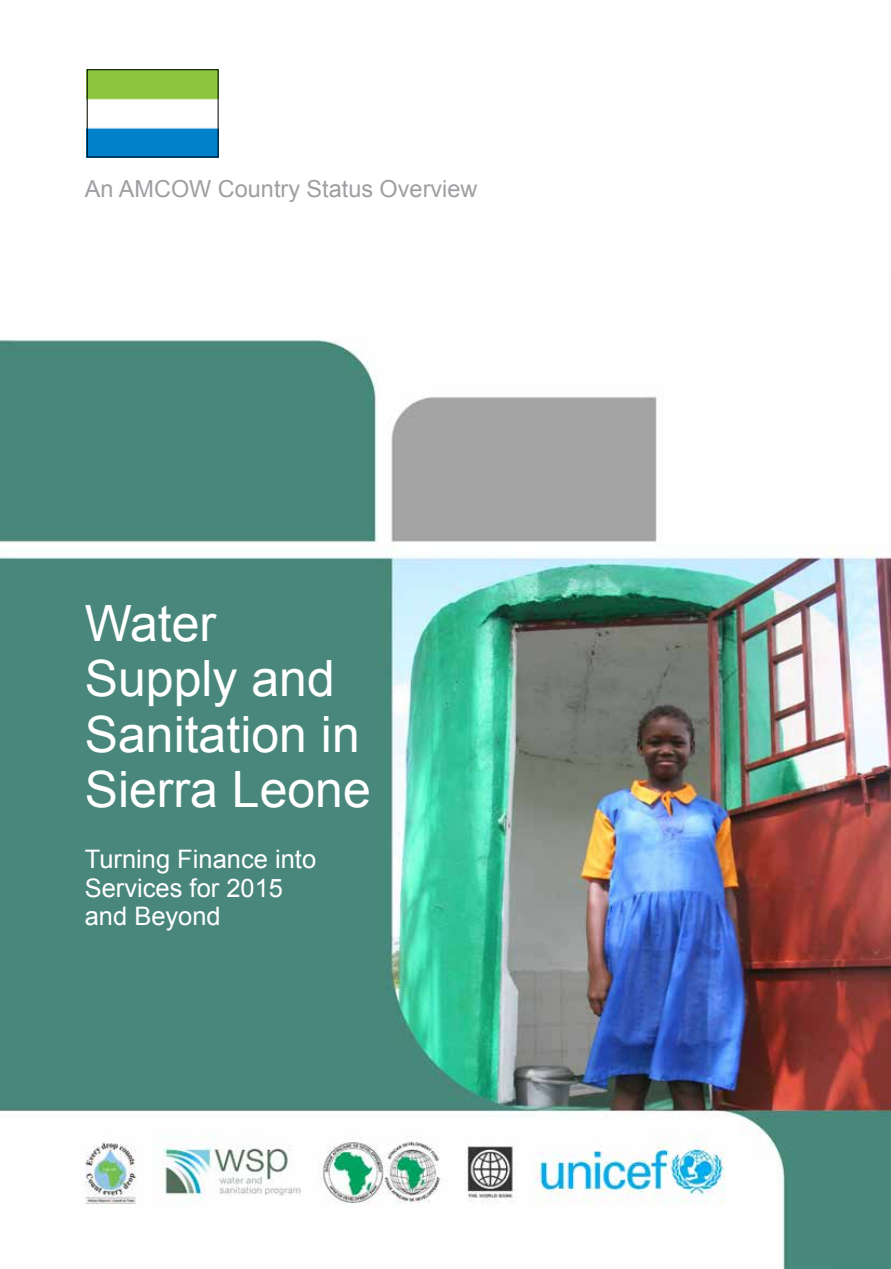
<style>
.page{position:relative;width:891px;height:1269px;background:#fff}
.page>*{position:absolute;margin:0;border:0;box-sizing:border-box;transform-origin:0 0}
.t1{font:49.95px/55.5px "Arial";color:#fff}
.t2{font:25.5px/28.5px "Arial";color:#fff}
.t3{font:23.4px "Arial";color:#9d9fa2}
</style>
<div class="page">
<img style="left:0;top:339px;width:891px;height:930px">
<img style="left:89px;top:69px;width:130px;height:88px">
<div style="left:87px;top:69px;width:131px;height:88px;border:1px solid #000"></div>
<p class="t3" style="left:85px;top:174px;width:394px">An AMCOW Country Status Overview</p>
<h1 class="t1" style="left:85px;top:596px;width:288px">Water<br>Supply and<br>Sanitation in<br>Sierra Leone</h1>
<p class="t2" style="left:85px;top:845px;width:233px">Turning Finance into<br>Services for 2015 and Beyond</p>
</div>
